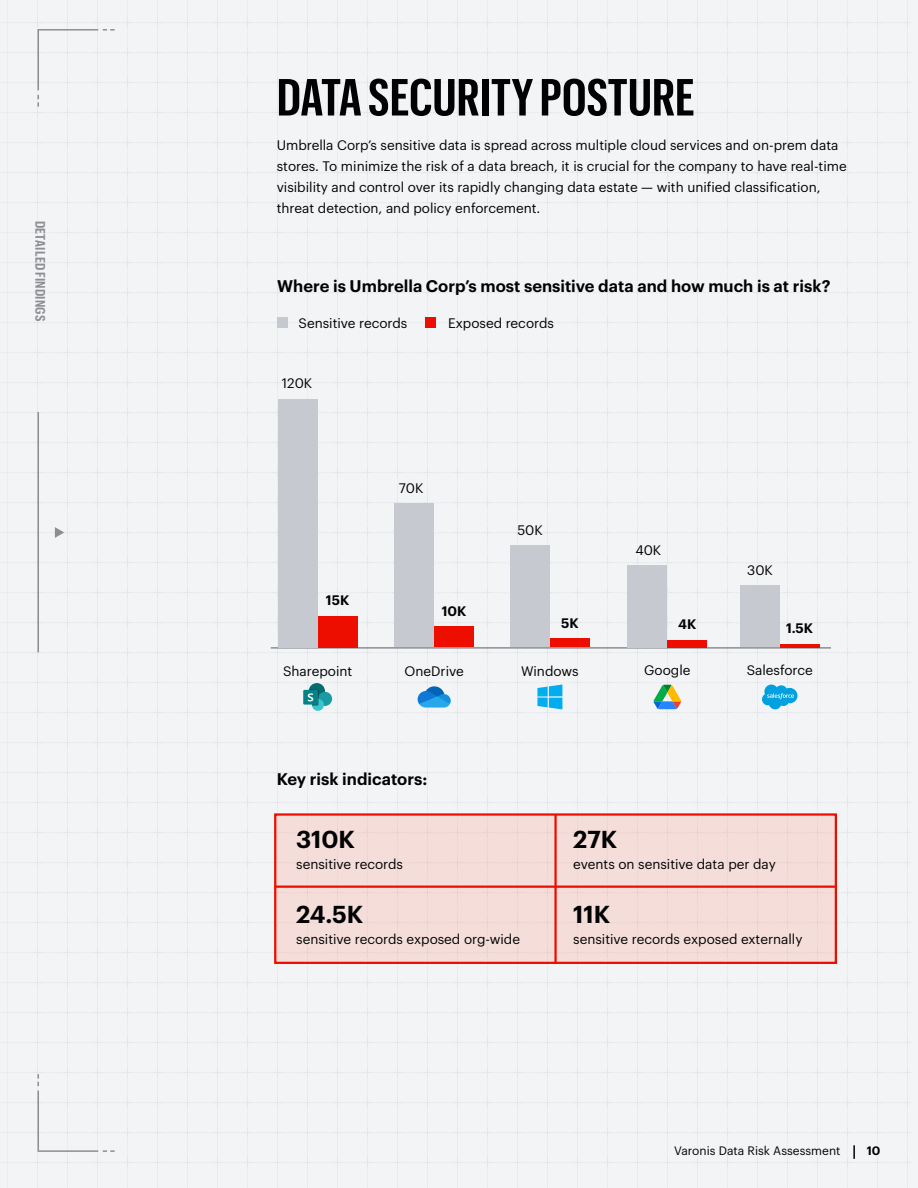
<style>
.page{position:relative;width:918px;height:1188px;background:#f3f4f6}
.page>*{position:absolute;margin:0;border:0;box-sizing:border-box;transform-origin:0 0}
.t1{font:600 51px "Graphik X Cond";color:#010203}
.t2{font:600 24px "Graphik LC";color:#010203}
.t3{font:600 16.5px "Graphik LC";color:#010203}
.t4{font:13.5px/21px "Graphik LC";color:#010203}
.t5{font:600 13.5px "Graphik Cond";letter-spacing:.015em;color:#8d8e92}
.t6{font:600 13.5px "Graphik LC";color:#010203}
.t7{font:12px "Graphik LC";color:#010203}
.t8{font:600 12px "Graphik LC";color:#010203}
</style>
<div class="page">
<hr style="left:0;top:22px;width:910px;height:1px;background:#dadbe1">
<hr style="left:0;top:52px;width:910px;height:1px;background:#dadbe1">
<hr style="left:0;top:82px;width:910px;height:1px;background:#dadbe1">
<hr style="left:0;top:112px;width:910px;height:1px;background:#dadbe1">
<hr style="left:0;top:142px;width:910px;height:1px;background:#dadbe1">
<hr style="left:0;top:172px;width:910px;height:1px;background:#dadbe1">
<hr style="left:0;top:202px;width:910px;height:1px;background:#dadbe1">
<hr style="left:0;top:232px;width:910px;height:1px;background:#dadbe1">
<hr style="left:0;top:262px;width:910px;height:1px;background:#dadbe1">
<hr style="left:0;top:292px;width:910px;height:1px;background:#dadbe1">
<hr style="left:0;top:322px;width:910px;height:1px;background:#dadbe1">
<hr style="left:0;top:352px;width:910px;height:1px;background:#dadbe1">
<hr style="left:0;top:382px;width:910px;height:1px;background:#dadbe1">
<hr style="left:0;top:412px;width:910px;height:1px;background:#dadbe1">
<hr style="left:0;top:442px;width:910px;height:1px;background:#dadbe1">
<hr style="left:0;top:472px;width:910px;height:1px;background:#dadbe1">
<hr style="left:0;top:502px;width:910px;height:1px;background:#dadbe1">
<hr style="left:0;top:532px;width:910px;height:1px;background:#dadbe1">
<hr style="left:0;top:562px;width:910px;height:1px;background:#dadbe1">
<hr style="left:0;top:592px;width:910px;height:1px;background:#dadbe1">
<hr style="left:0;top:622px;width:910px;height:1px;background:#dadbe1">
<hr style="left:0;top:652px;width:910px;height:1px;background:#dadbe1">
<hr style="left:0;top:682px;width:910px;height:1px;background:#dadbe1">
<hr style="left:0;top:712px;width:910px;height:1px;background:#dadbe1">
<hr style="left:0;top:742px;width:910px;height:1px;background:#dadbe1">
<hr style="left:0;top:772px;width:910px;height:1px;background:#dadbe1">
<hr style="left:0;top:802px;width:910px;height:1px;background:#dadbe1">
<hr style="left:0;top:832px;width:910px;height:1px;background:#dadbe1">
<hr style="left:0;top:862px;width:910px;height:1px;background:#dadbe1">
<hr style="left:0;top:892px;width:910px;height:1px;background:#dadbe1">
<hr style="left:0;top:922px;width:910px;height:1px;background:#dadbe1">
<hr style="left:0;top:952px;width:910px;height:1px;background:#dadbe1">
<hr style="left:0;top:982px;width:910px;height:1px;background:#dadbe1">
<hr style="left:0;top:1012px;width:910px;height:1px;background:#dadbe1">
<hr style="left:0;top:1042px;width:910px;height:1px;background:#dadbe1">
<hr style="left:0;top:1072px;width:910px;height:1px;background:#dadbe1">
<hr style="left:0;top:1102px;width:910px;height:1px;background:#dadbe1">
<hr style="left:0;top:1132px;width:910px;height:1px;background:#dadbe1">
<hr style="left:0;top:1162px;width:910px;height:1px;background:#dadbe1">
<hr style="left:907px;top:0;width:1px;height:1188px;background:#dadbe1">
<hr style="left:877px;top:0;width:1px;height:1188px;background:#dadbe1">
<hr style="left:847px;top:0;width:1px;height:1188px;background:#dadbe1">
<hr style="left:817px;top:0;width:1px;height:1188px;background:#dadbe1">
<hr style="left:787px;top:0;width:1px;height:1188px;background:#dadbe1">
<hr style="left:757px;top:0;width:1px;height:1188px;background:#dadbe1">
<hr style="left:727px;top:0;width:1px;height:1188px;background:#dadbe1">
<hr style="left:697px;top:0;width:1px;height:1188px;background:#dadbe1">
<hr style="left:667px;top:0;width:1px;height:1188px;background:#dadbe1">
<hr style="left:637px;top:0;width:1px;height:1188px;background:#dadbe1">
<hr style="left:607px;top:0;width:1px;height:1188px;background:#dadbe1">
<hr style="left:577px;top:0;width:1px;height:1188px;background:#dadbe1">
<hr style="left:547px;top:0;width:1px;height:1188px;background:#dadbe1">
<hr style="left:517px;top:0;width:1px;height:1188px;background:#dadbe1">
<hr style="left:487px;top:0;width:1px;height:1188px;background:#dadbe1">
<hr style="left:457px;top:0;width:1px;height:1188px;background:#dadbe1">
<hr style="left:427px;top:0;width:1px;height:1188px;background:#dadbe1">
<hr style="left:397px;top:0;width:1px;height:1188px;background:#dadbe1">
<hr style="left:367px;top:0;width:1px;height:1188px;background:#dadbe1">
<hr style="left:337px;top:0;width:1px;height:1188px;background:#dadbe1">
<hr style="left:307px;top:0;width:1px;height:1188px;background:#dadbe1">
<hr style="left:277px;top:0;width:1px;height:1188px;background:#dadbe1">
<hr style="left:247px;top:0;width:1px;height:1188px;background:#dadbe1">
<hr style="left:217px;top:0;width:1px;height:1188px;background:#dadbe1">
<hr style="left:187px;top:0;width:1px;height:1188px;background:#dadbe1">
<hr style="left:157px;top:0;width:1px;height:1188px;background:#dadbe1">
<hr style="left:127px;top:0;width:1px;height:1188px;background:#dadbe1">
<hr style="left:97px;top:0;width:1px;height:1188px;background:#dadbe1">
<hr style="left:67px;top:0;width:1px;height:1188px;background:#dadbe1">
<hr style="left:37px;top:0;width:1px;height:1188px;background:#dadbe1">
<hr style="left:7px;top:0;width:1px;height:1188px;background:#dadbe1">
<svg style="left:842px;top:1145px;width:13px;height:22px"></svg>
<hr style="left:271px;top:357px;width:582px;height:1px;background:#f3f4f6">
<hr style="left:271px;top:440px;width:582px;height:1px;background:#f3f4f6">
<hr style="left:271px;top:523px;width:582px;height:1px;background:#f3f4f6">
<hr style="left:271px;top:606px;width:582px;height:1px;background:#f3f4f6">
<hr style="left:271px;top:399px;width:582px;height:1px;background:#f3f4f6">
<hr style="left:271px;top:481px;width:582px;height:1px;background:#f3f4f6">
<hr style="left:271px;top:565px;width:582px;height:1px;background:#f3f4f6">
<hr style="left:271px;top:647px;width:560px;height:2px;background:#8d8e92">
<div style="left:278px;top:399px;width:40px;height:248px;background:#c7c9d0"></div>
<div style="left:318px;top:616px;width:40px;height:31px;background:#ed0e00"></div>
<div style="left:394px;top:504px;width:40px;height:143px;background:#c7c9d0"></div>
<div style="left:434px;top:627px;width:40px;height:20px;background:#ed0e00"></div>
<div style="left:510px;top:546px;width:40px;height:101px;background:#c7c9d0"></div>
<div style="left:550px;top:639px;width:40px;height:8px;background:#ed0e00"></div>
<div style="left:627px;top:565px;width:40px;height:82px;background:#c7c9d0"></div>
<div style="left:667px;top:640px;width:40px;height:7px;background:#ed0e00"></div>
<div style="left:740px;top:586px;width:40px;height:61px;background:#c7c9d0"></div>
<hr style="left:780px;top:644px;width:40px;height:4px;background:#ed0e00">
<div style="left:309px;top:683px;width:16px;height:16px;background:#036c70;border-radius:50%"></div>
<div style="left:318px;top:692px;width:14px;height:14px;background:#1a9ba1;border-radius:50%"></div>
<div style="left:312px;top:699px;width:12px;height:12px;background:#37c6d0;border-radius:50%"></div>
<svg style="left:302px;top:677px;width:17px;height:40px"></svg>
<svg style="left:418px;top:677px;width:45px;height:40px"></svg>
<svg style="left:537px;top:677px;width:25px;height:40px"></svg>
<svg style="left:654px;top:677px;width:27px;height:40px"></svg>
<svg style="left:752px;top:677px;width:45px;height:40px"></svg>
<div style="left:277px;top:317px;width:11px;height:11px;background:#c7c9d0"></div>
<div style="left:425px;top:317px;width:11px;height:11px;background:#ed0e00"></div>
<div style="left:275px;top:815px;width:560px;height:149px;background:#f5deda"></div>
<hr style="left:275px;top:886px;width:562px;height:2px;background:#ed0e00">
<hr style="left:554px;top:815px;width:3px;height:149px;background:#ed0e00">
<div style="left:274px;top:813px;width:563px;height:151px;border:2px solid #ed0e00"></div>
<svg style="left:100px;top:22px;width:15px;height:9px"></svg>
<svg style="left:32px;top:17px;width:68px;height:100px"></svg>
<hr style="left:38px;top:412px;width:1px;height:240px;background:#8d8e92">
<svg style="left:55px;top:527px;width:18px;height:11px"></svg>
<svg style="left:100px;top:1150px;width:15px;height:13px"></svg>
<svg style="left:32px;top:1067px;width:68px;height:100px"></svg>
<p class="t5" style="left:50px;top:221px;width:103px;rotate:90deg">DETAILED FINDINGS</p>
<h1 class="t1" style="left:277px;top:61px;width:419px">DATA SECURITY POSTURE</h1>
<p class="t4" style="left:277px;top:133px;width:572px">Umbrella Corp’s sensitive data is spread across multiple cloud services and on-prem data stores. To minimize the risk of a data breach, it is crucial for the company to have real-time visibility and control over its rapidly changing data estate — with unified classification, threat detection, and policy enforcement.</p>
<p class="t3" style="left:277px;top:273px;width:555px">Where is Umbrella Corp’s most sensitive data and how much is at risk?</p>
<p class="t4" style="left:299px;top:311px;width:110px">Sensitive records</p>
<p class="t4" style="left:448px;top:311px;width:107px">Exposed records</p>
<p class="t4" style="left:282px;top:371px;width:32px">120K</p>
<p class="t6" style="left:326px;top:590px;width:25px">15K</p>
<p class="t4" style="left:399px;top:476px;width:26px">70K</p>
<p class="t6" style="left:442px;top:600px;width:26px">10K</p>
<p class="t4" style="left:517px;top:518px;width:27px">50K</p>
<p class="t6" style="left:561px;top:612px;width:19px">5K</p>
<p class="t4" style="left:635px;top:539px;width:27px">40K</p>
<p class="t6" style="left:678px;top:614px;width:20px">4K</p>
<p class="t4" style="left:747px;top:558px;width:27px">30K</p>
<p class="t6" style="left:786px;top:618px;width:28px">1.5K</p>
<p class="t4" style="left:283px;top:659px;width:71px">Sharepoint</p>
<p class="t4" style="left:405px;top:659px;width:61px">OneDrive</p>
<p class="t4" style="left:521px;top:659px;width:59px">Windows</p>
<p class="t4" style="left:644px;top:659px;width:48px">Google</p>
<p class="t4" style="left:747px;top:659px;width:68px">Salesforce</p>
<p class="t3" style="left:277px;top:766px;width:152px">Key risk indicators:</p>
<h2 class="t2" style="left:296px;top:821px;width:60px">310K</h2>
<p class="t4" style="left:296px;top:853px;width:108px">sensitive records</p>
<h2 class="t2" style="left:296px;top:896px;width:69px">24.5K</h2>
<p class="t4" style="left:296px;top:927px;width:225px">sensitive records exposed org-wide</p>
<h2 class="t2" style="left:573px;top:821px;width:45px">27K</h2>
<p class="t4" style="left:573px;top:853px;width:204px">events on sensitive data per day</p>
<h2 class="t2" style="left:573px;top:896px;width:39px">11K</h2>
<p class="t4" style="left:573px;top:927px;width:231px">sensitive records exposed externally</p>
<p class="t7" style="left:674px;top:1142px;width:168px">Varonis Data Risk Assessment</p>
<p class="t8" style="left:867px;top:1142px;width:15px">10</p>
</div>
